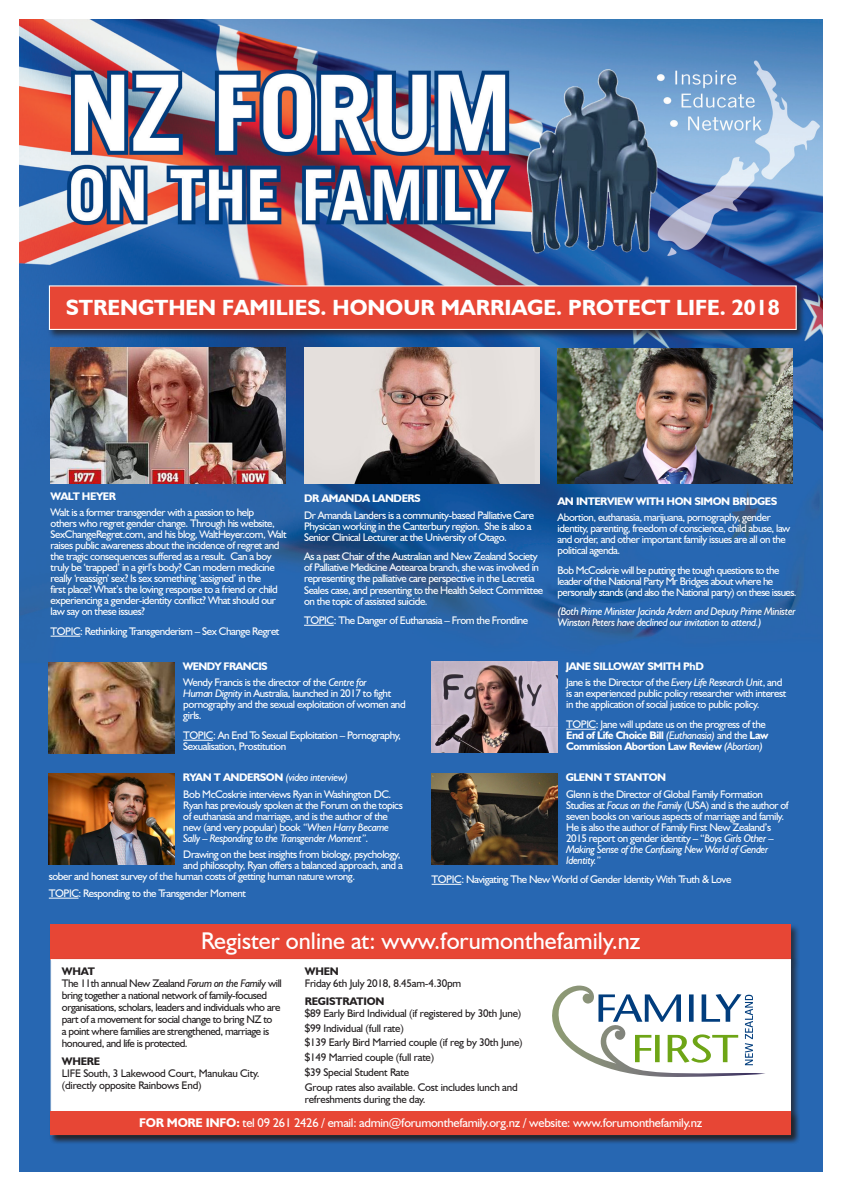
<style>
.page{position:relative;width:842px;height:1191px;background:#fff}
.page>*{position:absolute;margin:0;border:0;box-sizing:border-box;transform-origin:0 0}
.t1{font:24.2px "Humanist 521 BT";color:#fff}
.t2{font:700 22px "Humanist 521 BT";color:#fff}
.t3{font:12.6px "Humanist 521 BT";letter-spacing:-.02em;color:#fff}
.t4{font:11px/11px "Humanist 521 BT";letter-spacing:-.04em;color:#fff}
.t5{font:11px/12px "Humanist 521 BT";letter-spacing:-.02em;color:#231f20}
.t6{font:11px/12px "Humanist 521 BT";letter-spacing:-.04em;color:#231f20}
.t7{font:700 11px/11px "Humanist 521 BT";letter-spacing:-.04em;color:#fff}
.t8{font:italic 11px/11px "Humanist 521 BT";letter-spacing:-.04em;color:#fff}
.t9{font:700 11px "Humanist 521 BT";letter-spacing:-.02em;color:#231f20}
.s1{font-style:italic}
.s2{font-weight:700;font-style:normal}
.s3{font-weight:400}
.s4{font-weight:400;font-style:italic}
.s5{font-weight:700}
</style>
<div class="page">
<img style="left:20px;top:20px;width:802px;height:1151px">
<div style="left:47px;top:284px;width:759px;height:55px;background:#231f20;opacity:.75"></div>
<div style="left:49px;top:285px;width:748px;height:45px;background:#e74635;border:1px solid #fff"></div>
<div style="left:49px;top:923px;width:751px;height:46px;background:#231f20;opacity:.75"></div>
<div style="left:51px;top:924px;width:740px;height:35px;background:#e74635"></div>
<div style="left:49px;top:957px;width:751px;height:187px;background:#231f20;opacity:.75"></div>
<div style="left:51px;top:959px;width:740px;height:176px;background:#fff;border:1px solid #fff"></div>
<div style="left:49px;top:1110px;width:751px;height:34px;background:#231f20;opacity:.75"></div>
<div style="left:51px;top:1111px;width:740px;height:24px;background:#e74635"></div>
<hr style="left:183px;top:740px;width:30px;height:1px;background:#fff">
<hr style="left:49px;top:897px;width:30px;height:1px;background:#fff">
<img style="left:49px;top:662px;width:126px;height:91px">
<img style="left:49px;top:773px;width:126px;height:91px">
<hr style="left:566px;top:729px;width:30px;height:1px;background:#fff">
<svg style="left:432px;top:884px;width:29px;height:1px"></svg>
<img style="left:432px;top:661px;width:126px;height:91px">
<img style="left:432px;top:773px;width:126px;height:91px">
<svg style="left:51px;top:636px;width:29px;height:1px"></svg>
<img style="left:51px;top:347px;width:235px;height:136px">
<hr style="left:304px;top:625px;width:30px;height:1px;background:#fff">
<img style="left:304px;top:347px;width:235px;height:136px">
<img style="left:557px;top:348px;width:236px;height:136px">
<svg style="left:552px;top:985px;width:213px;height:92px"></svg>
<p class="t2" style="left:66px;top:294px;width:715px">STRENGTHEN FAMILIES. HONOUR MARRIAGE. PROTECT LIFE. 2018</p>
<p class="t7" style="left:51px;top:490px;width:67px">WALT HEYER</p>
<p class="t4" style="left:51px;top:507px;width:237px">Walt is a former transgender with a passion to help<br>others who regret gender change. Through his website, SexChangeRegret.com, and his blog, WaltHeyer.com, Walt raises public awareness about the incidence of regret and the tragic consequences suffered as a result. Can a boy truly be ‘trapped’ in a girl’s body? Can modern medicine really ‘reassign’ sex? Is sex something ‘assigned’ in the<br>first place? What’s the loving response to a friend or child experiencing a gender-identity conflict? What should our law say on these issues?</p>
<p class="t4" style="left:51px;top:625px;width:230px">TOPIC: Rethinking Transgenderism – Sex Change Regret</p>
<p class="t7" style="left:304px;top:493px;width:118px">DR AMANDA LANDERS</p>
<p class="t4" style="left:304px;top:509px;width:232px">Dr Amanda Landers is a community-based Palliative Care<br>Physician working in the Canterbury region. She is also a<br>Senior Clinical Lecturer at the University of Otago.</p>
<p class="t4" style="left:304px;top:551px;width:241px">As a past Chair of the Australian and New Zealand Society of Palliative Medicine Aotearoa branch, she was involved in representing the palliative care perspective in the Lecretia Seales case, and presenting to the Health Select Committee on the topic of assisted suicide.</p>
<p class="t4" style="left:304px;top:614px;width:226px">TOPIC: The Danger of Euthanasia – From the Frontline</p>
<p class="t7" style="left:557px;top:495px;width:221px">AN INTERVIEW WITH HON SIMON BRIDGES</p>
<p class="t4" style="left:557px;top:512px;width:234px">Abortion, euthanasia, marijuana, pornography, gender identity, parenting, freedom of conscience, child abuse, law and order, and other important family issues are all on the political agenda.</p>
<p class="t4" style="left:557px;top:564px;width:241px">Bob McCoskrie will be putting the tough questions to the leader of the National Party Mr Bridges about where he personally stands (and also the National party) on these issues.</p>
<p class="t8" style="left:557px;top:606px;width:240px">(Both Prime Minister Jacinda Ardern and Deputy Prime Minister<br>Winston Peters have declined our invitation to attend.)</p>
<p class="t7" style="left:183px;top:660px;width:86px">WENDY FRANCIS</p>
<p class="t4" style="left:183px;top:677px;width:224px">Wendy Francis is the director of the <span class="s1">Centre for<br>Human Dignity</span> in Australia, launched in 2017 to fight pornography and the sexual exploitation of women and girls.</p>
<p class="t4" style="left:183px;top:729px;width:219px">TOPIC: An End To Sexual Exploitation – Pornography,<br>Sexualisation, Prostitution</p>
<p class="t8" style="left:183px;top:771px;width:167px"><span class="s2">RYAN T ANDERSON</span> (video interview)</p>
<p class="t4" style="left:183px;top:788px;width:221px">Bob McCoskrie interviews Ryan in Washington DC.<br>Ryan has previously spoken at the Forum on the topics of euthanasia and marriage, and is the author of the new (and very popular) book <span class="s1">“When Harry Became Sally – Responding to the Transgender Moment”</span>.</p>
<p class="t4" style="left:183px;top:848px;width:219px">Drawing on the best insights from biology, psychology,</p>
<p class="t4" style="left:183px;top:859px;width:221px">and philosophy, Ryan offers a balanced approach, and a</p>
<p class="t4" style="left:49px;top:870px;width:308px">sober and honest survey of the human costs of getting human nature wrong.</p>
<p class="t4" style="left:49px;top:887px;width:199px">TOPIC: Responding to the Transgender Moment</p>
<p class="t7" style="left:566px;top:660px;width:140px">JANE SILLOWAY SMITH PhD</p>
<p class="t4" style="left:566px;top:677px;width:222px">Jane is the Director of the <span class="s1">Every Life Research Unit</span>, and is an experienced public policy researcher with interest in the application of social justice to public policy.</p>
<p class="t7" style="left:566px;top:718px;width:204px"><span class="s3">TOPIC: Jane will update us on the progress of the<br></span>End of Life Choice Bill <span class="s4">(Euthanasia)</span> <span class="s3">and the</span> Law<br>Commission Abortion Law Review <span class="s4">(Abortion)</span></p>
<p class="t7" style="left:566px;top:771px;width:102px">GLENN T STANTON</p>
<p class="t4" style="left:566px;top:788px;width:224px">Glenn is the Director of Global Family Formation Studies at <span class="s1">Focus on the Family</span> (USA) and is the author of seven books on various aspects of marriage and family.<br>He is also the author of Family First New Zealand’s 2015 report on gender identity – “<span class="s1">Boys Girls Other – Making Sense of the Confusing New World of Gender Identity.”</span></p>
<p class="t4" style="left:432px;top:873px;width:301px">TOPIC: Navigating The New World of Gender Identity With Truth &amp; Love</p>
<p class="t1" style="left:201px;top:925px;width:441px">Register online at: www.forumonthefamily.nz</p>
<p class="t9" style="left:62px;top:964px;width:35px">WHAT</p>
<p class="t6" style="left:62px;top:976px;width:222px">The 11th annual New Zealand <span class="s1">Forum on the Famil</span>y will bring together a national network of family-focused organisations, scholars, leaders and individuals who are part of a movement for social change to bring NZ to<br>a point where families are strengthened, marriage is honoured, and life is protected.</p>
<p class="t9" style="left:62px;top:1054px;width:40px">WHERE</p>
<p class="t5" style="left:62px;top:1066px;width:199px">LIFE South, 3 Lakewood Court, Manukau City. (directly opposite Rainbows End)</p>
<p class="t9" style="left:305px;top:964px;width:36px">WHEN</p>
<p class="t5" style="left:305px;top:976px;width:158px">Friday 6th July 2018, 8.45am-4.30pm</p>
<p class="t9" style="left:305px;top:994px;width:81px">REGISTRATION</p>
<p class="t5" style="left:305px;top:1006px;width:218px">$89 Early Bird Individual (if registered by 30th June)</p>
<p class="t5" style="left:305px;top:1021px;width:100px">$99 Individual (full rate)</p>
<p class="t5" style="left:305px;top:1036px;width:219px">$139 Early Bird Married couple (if reg by 30th June)</p>
<p class="t5" style="left:305px;top:1051px;width:131px">$149 Married couple (full rate)</p>
<p class="t5" style="left:305px;top:1066px;width:106px">$39 Special Student Rate</p>
<p class="t5" style="left:305px;top:1081px;width:214px">Group rates also available. Cost includes lunch and refreshments during the day.</p>
<p class="t3" style="left:139px;top:1115px;width:565px"><span class="s5">FOR MORE INFO:</span> tel 09 261 2426 / email: admin@forumonthefamily.org.nz / website: www.forumonthefamily.nz</p>
</div>
